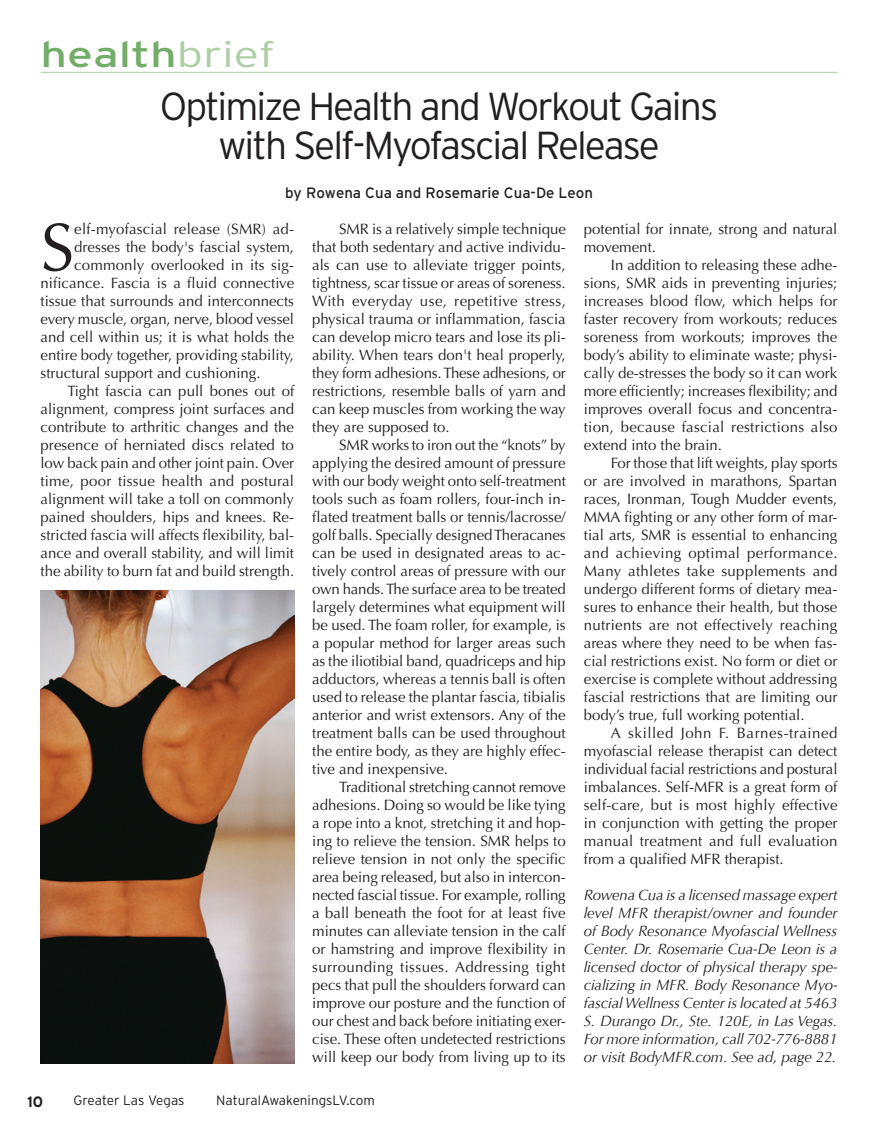
<style>
.page{position:relative;width:878px;height:1134px;background:#fff}
.page>*{position:absolute;margin:0;border:0;box-sizing:border-box;transform-origin:0 0}
.t1{font:67.5px "Optima";color:#231f20}
.t2{font:300 39px/39px "Interstate";letter-spacing:-.05em;color:#231f20;text-align:center}
.t3{font:36px "Interstate";color:#73ae69;scale:1.3 1}
.t4{font:15px/18px "Optima";color:#231f20;text-align:justify}
.t5{font:italic 15px/18px "Optima";letter-spacing:-.01em;color:#231f20;text-align:justify}
.t6{font:15px "Interstate";color:#231f20}
.t7{font:700 15px "Interstate";color:#231f20}
.t8{font:300 13.5px "Interstate";color:#231f20}
.s1{font-weight:300;color:#aecea5}
</style>
<div class="page">
<img style="left:40px;top:590px;width:254px;height:474px">
<hr style="left:41px;top:72px;width:796px;height:1px;background:#aecea5">
<h3 class="t3" style="left:41px;top:34px;width:182px">health<span class="s1">brief</span></h3>
<h2 class="t2" style="left:160px;top:86px;width:560px">Optimize Health and Workout Gains with Self-Myofascial Release</h2>
<p class="t6" style="left:285px;top:185px;width:309px">by Rowena Cua and Rosemarie Cua-De Leon</p>
<h1 class="t1" style="left:40px;top:208px;width:35px">S</h1>
<p class="t4" style="left:74px;top:220px;width:221px">elf-myofascial release (SMR) ad-</p>
<p class="t4" style="left:74px;top:238px;width:221px">dresses the body's fascial system,</p>
<p class="t4" style="left:74px;top:256px;width:221px">commonly overlooked in its sig-</p>
<p class="t4" style="left:40px;top:274px;width:255px">nificance. Fascia is a fluid connective</p>
<p class="t4" style="left:40px;top:292px;width:255px">tissue that surrounds and interconnects</p>
<p class="t4" style="left:40px;top:310px;width:255px">every muscle, organ, nerve, blood vessel</p>
<p class="t4" style="left:40px;top:328px;width:255px">and cell within us; it is what holds the</p>
<p class="t4" style="left:40px;top:346px;width:255px">entire body together, providing stability,</p>
<p class="t4" style="left:40px;top:364px;width:221px">structural support and cushioning.</p>
<p class="t4" style="left:67px;top:382px;width:228px">Tight fascia can pull bones out of</p>
<p class="t4" style="left:40px;top:400px;width:255px">alignment, compress joint surfaces and</p>
<p class="t4" style="left:40px;top:418px;width:255px">contribute to arthritic changes and the</p>
<p class="t4" style="left:40px;top:436px;width:255px">presence of herniated discs related to</p>
<p class="t4" style="left:40px;top:454px;width:255px">low back pain and other joint pain. Over</p>
<p class="t4" style="left:40px;top:472px;width:255px">time, poor tissue health and postural</p>
<p class="t4" style="left:40px;top:490px;width:255px">alignment will take a toll on commonly</p>
<p class="t4" style="left:40px;top:508px;width:255px">pained shoulders, hips and knees. Re-</p>
<p class="t4" style="left:40px;top:526px;width:255px">stricted fascia will affects flexibility, bal-</p>
<p class="t4" style="left:40px;top:544px;width:255px">ance and overall stability, and will limit</p>
<p class="t4" style="left:40px;top:562px;width:255px">the ability to burn fat and build strength.</p>
<p class="t4" style="left:312px;top:220px;width:255px;text-indent:27px">SMR is a relatively simple technique that both sedentary and active individu&shy;als can use to alleviate trigger points, tightness, scar tissue or areas of soreness.<br>With everyday use, repetitive stress, physical trauma or inflammation, fascia can develop micro tears and lose its pli&shy;ability. When tears don't heal properly, they form adhesions. These adhesions, or restrictions, resemble balls of yarn and can keep muscles from working the way they are supposed to.</p>
<p class="t4" style="left:312px;top:436px;width:255px;text-indent:27px">SMR works to iron out the “knots” by applying the desired amount of pressure with our body weight onto self-treatment tools such as foam rollers, four-inch in&shy;flated treatment balls or tennis/lacrosse/ golf balls. Specially designed Theracanes can be used in designated areas to ac&shy;tively control areas of pressure with our own hands. The surface area to be treated largely determines what equipment will be used. The foam roller, for example, is a popular method for larger areas such as the iliotibial band, quadriceps and hip adductors, whereas a tennis ball is often used to release the plantar fascia, tibialis anterior and wrist extensors. Any of the treatment balls can be used throughout the entire body, as they are highly effec&shy;tive and inexpensive.</p>
<p class="t4" style="left:312px;top:778px;width:255px;text-indent:27px">Traditional stretching cannot remove adhesions. Doing so would be like tying a rope into a knot, stretching it and hop&shy;ing to relieve the tension. SMR helps to relieve tension in not only the specific area being released, but also in intercon&shy;nected fascial tissue. For example, rolling a ball beneath the foot for at least five minutes can alleviate tension in the calf or hamstring and improve flexibility in surrounding tissues. Addressing tight pecs that pull the shoulders forward can improve our posture and the function of our chest and back before initiating exer&shy;cise. These often undetected restrictions will keep our body from living up to its</p>
<p class="t7" style="left:27px;top:1094px;width:18px">10</p>
<p class="t8" style="left:74px;top:1093px;width:113px">Greater Las Vegas</p>
<p class="t8" style="left:216px;top:1093px;width:160px">NaturalAwakeningsLV.com</p>
<p class="t4" style="left:583px;top:220px;width:255px">potential for innate, strong and natural movement.</p>
<p class="t4" style="left:583px;top:256px;width:255px;text-indent:27px">In addition to releasing these adhe&shy;sions, SMR aids in preventing injuries; increases blood flow, which helps for faster recovery from workouts; reduces soreness from workouts; improves the body’s ability to eliminate waste; physi&shy;cally de-stresses the body so it can work more efficiently; increases flexibility; and improves overall focus and concentra&shy;tion, because fascial restrictions also extend into the brain.</p>
<p class="t4" style="left:583px;top:454px;width:255px;text-indent:27px">For those that lift weights, play sports or are involved in marathons, Spartan races, Ironman, Tough Mudder events, MMA fighting or any other form of mar&shy;tial arts, SMR is essential to enhancing and achieving optimal performance.<br>Many athletes take supplements and undergo different forms of dietary mea&shy;sures to enhance their health, but those nutrients are not effectively reaching areas where they need to be when fas&shy;cial restrictions exist. No form or diet or exercise is complete without addressing fascial restrictions that are limiting our body’s true, full working potential.</p>
<p class="t4" style="left:583px;top:724px;width:255px;text-indent:27px">A skilled John F. Barnes-trained myofascial release therapist can detect individual facial restrictions and postural imbalances. Self-MFR is a great form of self-care, but is most highly effective in conjunction with getting the proper manual treatment and full evaluation from a qualified MFR therapist.</p>
<p class="t5" style="left:583px;top:886px;width:255px">Rowena Cua is a licensed massage expert level MFR therapist/owner and founder of Body Resonance Myofascial Wellness Center. Dr. Rosemarie Cua-De Leon is a licensed doctor of physical therapy spe&shy;cializing in MFR. Body Resonance Myo&shy;fascial Wellness Center is located at 5463<br>S. Durango Dr., Ste. 120E, in Las Vegas.<br>For more information, call 702-776-8881 or visit BodyMFR.com. See ad, page 22.</p>
</div>
